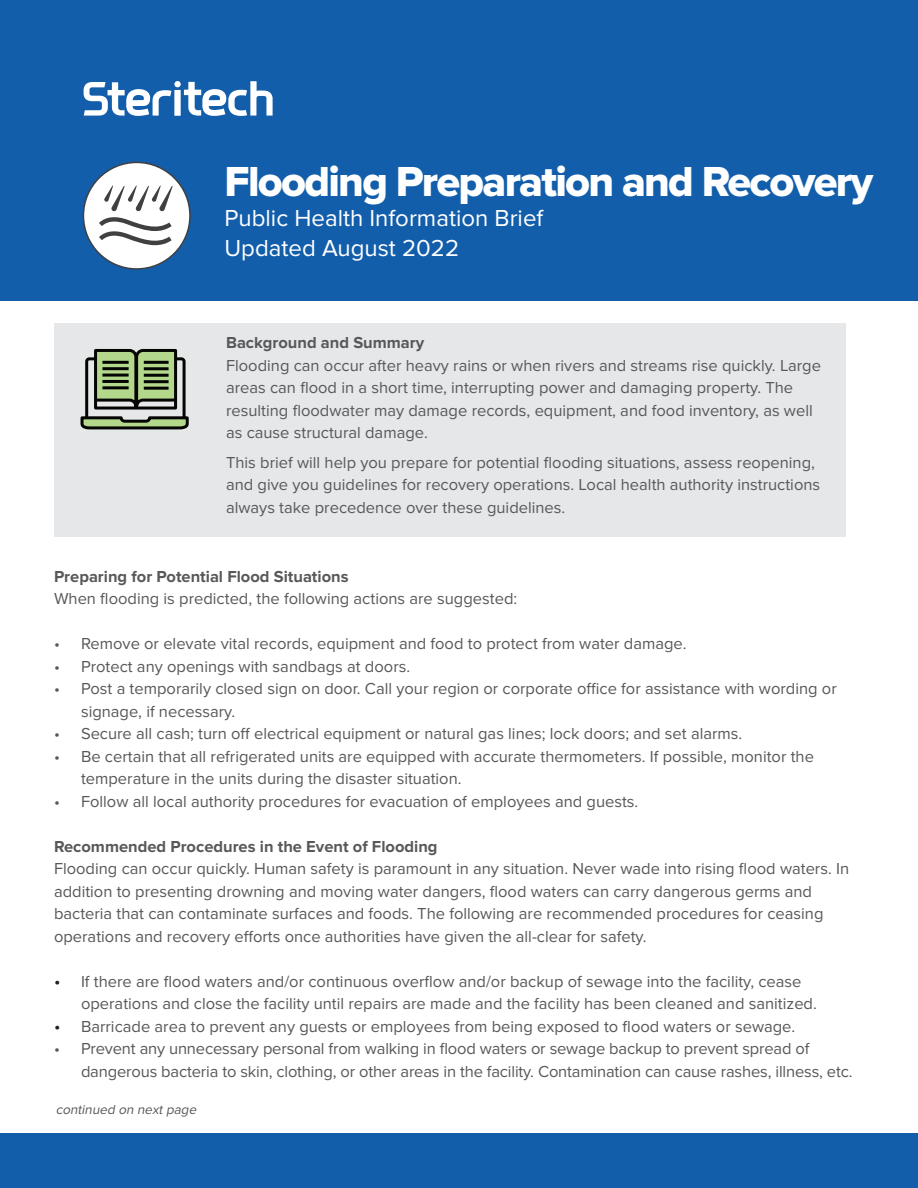
<style>
.page{position:relative;width:918px;height:1188px;background:#fff}
.page>*{position:absolute;margin:0;border:0;box-sizing:border-box;transform-origin:0 0}
.t1{font:43.5px "Proxima Nova Extrabld";letter-spacing:-.04em;color:#fff}
.t2{font:24px "Proxima Nova";color:#fff}
.Standard_Paragraph_C{font:16.5px/22.5px "Proxima Nova";color:#57585a}
._2nd_Bullet_Indent{font:16.5px/22.5px "Proxima Nova";color:#57585a}
.Body_Copy_Subhead{font:700 16.5px "Proxima Nova";color:#57585a}
.t3{font:italic 13.5px "Proxima Nova";color:#57585a}
.s1{font-weight:700}
.s2{font-size:18px;color:#231f20}
</style>
<div class="page">
<div style="left:0;top:0;width:918px;height:300px;background:#135eab"></div>
<div style="left:0;top:1133px;width:918px;height:55px;background:#135eab"></div>
<div style="left:174px;top:90px;width:7px;height:26px;background:#fff"></div>
<div style="left:174px;top:81px;width:7px;height:6px;background:#fff;border-radius:50%"></div>
<svg style="left:184px;top:81px;width:89px;height:35px"></svg>
<svg style="left:84px;top:82px;width:87px;height:34px"></svg>
<div style="left:83px;top:162px;width:107px;height:107px;background:#fff;border-radius:50%"></div>
<div style="left:83px;top:162px;width:108px;height:108px;border:2px solid #404042;border-radius:50%"></div>
<div style="left:54px;top:323px;width:792px;height:214px;background:#e6e7e9"></div>
<svg style="left:80px;top:349px;width:109px;height:81px"></svg>
<svg style="left:99px;top:185px;width:74px;height:60px"></svg>
<h1 class="t1" style="left:224px;top:156px;width:650px">Flooding Preparation and Recovery</h1>
<h1 class="t2" style="left:224px;top:204px;width:320px">Public Health Information Brief</h1>
<h1 class="t2" style="left:224px;top:234px;width:236px">Updated August 2022</h1>
<p class="Body_Copy_Subhead" style="left:226px;top:333px;width:200px">Background and Summary</p>
<p class="_2nd_Bullet_Indent" style="left:226px;top:355px;width:597px">Flooding can occur after heavy rains or when rivers and streams rise quickly. Large areas can flood in a short time, interrupting power and damaging property. The resulting floodwater may damage records, equipment, and food inventory, as well as cause structural damage.</p>
<p class="_2nd_Bullet_Indent" style="left:226px;top:452px;width:596px">This brief will help you prepare for potential flooding situations, assess reopening, and give you guidelines for recovery operations. Local health authority instructions always take precedence over these guidelines.</p>
<p class="Standard_Paragraph_C" style="left:54px;top:566px;width:465px"><span class="s1">Preparing for Potential Flood Situations<br></span>When flooding is predicted, the following actions are suggested:</p>
<p class="Standard_Paragraph_C" style="left:54px;top:633px;width:634px">• Remove or elevate vital records, equipment and food to protect from water damage.</p>
<p class="Standard_Paragraph_C" style="left:54px;top:656px;width:358px">• Protect any openings with sandbags at doors.</p>
<p class="Standard_Paragraph_C" style="left:81px;top:678px;width:757px;text-indent:-27px">• Post a temporarily closed sign on door. Call your region or corporate office for assistance with wording or signage, if necessary.</p>
<p class="Standard_Paragraph_C" style="left:54px;top:723px;width:690px">• Secure all cash; turn off electrical equipment or natural gas lines; lock doors; and set alarms.</p>
<p class="Standard_Paragraph_C" style="left:81px;top:746px;width:734px;text-indent:-27px">• Be certain that all refrigerated units are equipped with accurate thermometers. If possible, monitor the temperature in the units during the disaster situation.</p>
<p class="Standard_Paragraph_C" style="left:54px;top:791px;width:586px">• Follow all local authority procedures for evacuation of employees and guests.</p>
<p class="Standard_Paragraph_C" style="left:54px;top:836px;width:797px"><span class="s1">Recommended Procedures in the Event of Flooding<br></span>Flooding can occur quickly. Human safety is paramount in any situation. Never wade into rising flood waters. In addition to presenting drowning and moving water dangers, flood waters can carry dangerous germs and bacteria that can contaminate surfaces and foods. The following are recommended procedures for ceasing operations and recovery efforts once authorities have given the all-clear for safety.</p>
<p class="Standard_Paragraph_C" style="left:81px;top:971px;width:737px;text-indent:-27px"><span class="s2">•</span> If there are flood waters and/or continuous overflow and/or backup of sewage into the facility, cease operations and close the facility until repairs are made and the facility has been cleaned and sanitized.</p>
<p class="Standard_Paragraph_C" style="left:54px;top:1016px;width:743px"><span class="s2">•</span> Barricade area to prevent any guests or employees from being exposed to flood waters or sewage.</p>
<p class="Standard_Paragraph_C" style="left:81px;top:1038px;width:773px;text-indent:-27px">• Prevent any unnecessary personal from walking in flood waters or sewage backup to prevent spread of dangerous bacteria to skin, clothing, or other areas in the facility. Contamination can cause rashes, illness, etc.</p>
<p class="t3" style="left:56px;top:1101px;width:145px">continued on nextpage</p>
</div>
